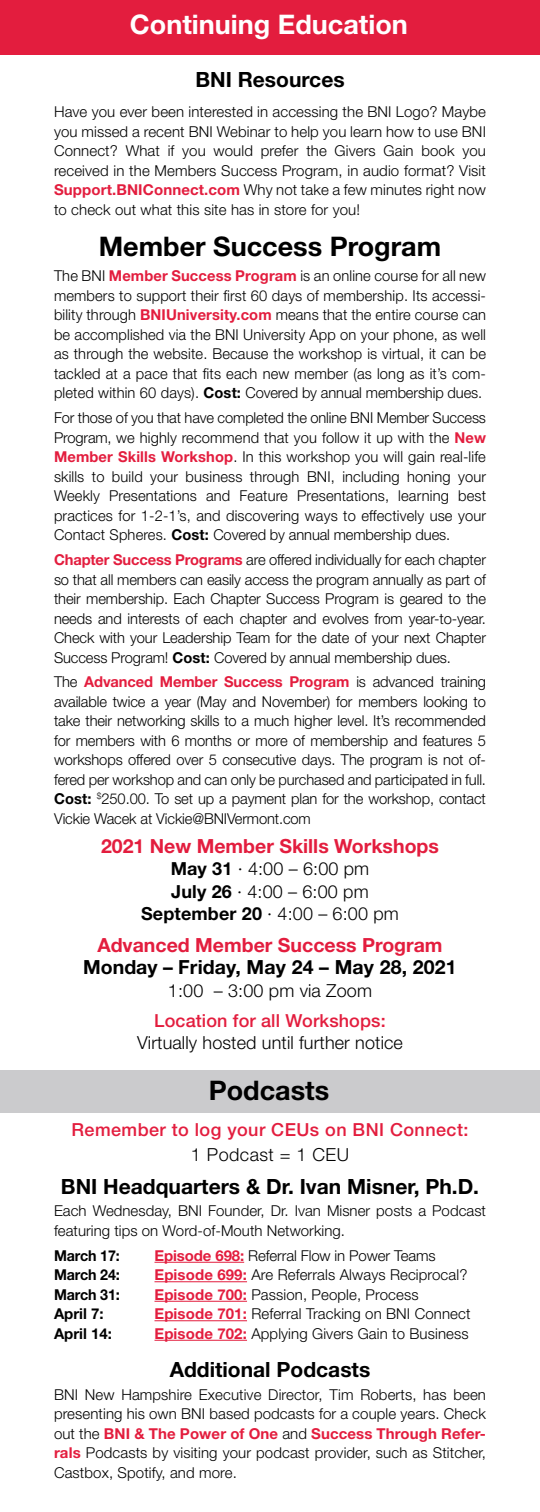
<style>
.page{position:relative;width:540px;height:1512px;background:#fff}
.page>*{position:absolute;margin:0;border:0;box-sizing:border-box;transform-origin:0 0}
.t1{font:700 27px "Helvetica Neue";color:#000}
.t2{font:700 27px "Helvetica Neue";color:#fff}
.t3{font:700 21px "Helvetica Neue";color:#000}
.t4{font:700 19.5px/22.5px "Helvetica Neue";color:#000;text-align:center}
.t5{font:700 19.5px "Helvetica Neue";color:#e31d3e}
.t6{font:300 18px/22.5px "Helvetica Neue";letter-spacing:.01em;color:#000;text-align:center}
.t7{font:500 18px "Helvetica Neue";letter-spacing:.025em;color:#e31d3e}
.t8{font:300 15px/19.5px "Helvetica Neue";letter-spacing:.005em;color:#000;text-align:justify}
.t9{font:700 15px "Helvetica Neue";letter-spacing:-.01em;color:#000;scale:.95 1}
.t10{font:700 15px "Helvetica Neue";letter-spacing:-.01em;color:#000}
.s1{font-weight:700;color:#e31d3e}
.s2{font-weight:700}
.s3{color:#e31d3e}
.s4{font-weight:500;color:#e31d3e}
</style>
<div class="page">
<div style="left:0;top:0;width:540px;height:54px;background:#e31d3e"></div>
<div style="left:0;top:1071px;width:540px;height:42px;background:#cbcbcd"></div>
<hr style="left:154px;top:1262px;width:90px;height:1px;background:#e31d3e">
<hr style="left:154px;top:1281px;width:93px;height:1px;background:#e31d3e">
<hr style="left:154px;top:1301px;width:93px;height:1px;background:#e31d3e">
<hr style="left:154px;top:1320px;width:93px;height:1px;background:#e31d3e">
<hr style="left:154px;top:1340px;width:93px;height:1px;background:#e31d3e">
<p class="t2" style="left:130px;top:8px;width:279px">Continuing Education</p>
<p class="t3" style="left:195px;top:66px;width:151px">BNI Resources</p>
<p class="t8" style="left:54px;top:102px;width:434px">Have you ever been interested in accessing the BNI Logo? Maybe you missed a recent BNI Webinar to help you learn how to use BNI Connect? What if you would prefer the Givers Gain book you received in the Members Success Program, in audio format? Visit <span class="s1">Support.BNIConnect.com</span> Why not take a few minutes right now to check out what this site has in store for you!</p>
<p class="t1" style="left:99px;top:230px;width:344px">Member Success Program</p>
<p class="t8" style="left:54px;top:266px;width:434px">The BNI <span class="s1">Member Success Program</span> is an online course for all new members to support their first 60 days of membership. Its accessi&shy;bility through <span class="s1">BNIUniversity.com</span> means that the entire course can be accomplished via the BNI University App on your phone, as well as through the website. Because the workshop is virtual, it can be tackled at a pace that fits each new member (as long as it’s com&shy;pleted within 60 days). <span class="s2">Cost:</span> Covered by annual membership dues.</p>
<p class="t8" style="left:54px;top:408px;width:434px">For those of you that have completed the online BNI Member Success Program, we highly recommend that you follow it up with the <span class="s1">New Member Skills Workshop</span>. In this workshop you will gain real-life skills to build your business through BNI, including honing your Weekly Presentations and Feature Presentations, learning best practices for 1-2-1’s, and discovering ways to effectively use your Contact Spheres. <span class="s2">Cost:</span> Covered by annual membership dues.</p>
<p class="t8" style="left:54px;top:550px;width:434px"><span class="s1">Chapter Success Programs</span> are offered individually for each chapter so that all members can easily access the program annually as part of their membership. Each Chapter Success Program is geared to the needs and interests of each chapter and evolves from year-to-year.<br>Check with your Leadership Team for the date of your next Chapter Success Program! <span class="s2">Cost:</span> Covered by annual membership dues.</p>
<p class="t8" style="left:54px;top:672px;width:434px">The <span class="s1">Advanced Member Success Program</span> is advanced training available twice a year (May and November) for members looking to take their networking skills to a much higher level. It’s recommended for members with 6 months or more of membership and features 5 workshops offered over 5 consecutive days. The program is not of&shy;fered per workshop and can only be purchased and participated in full.<br><span class="s2">Cost:</span> <sup>$</sup>250.00. To set up a payment plan for the workshop, contact Vickie Wacek at Vickie@BNIVermont.com</p>
<p class="t5" style="left:101px;top:834px;width:339px">2021 New Member Skills Workshops</p>
<p class="t6" style="left:141px;top:857px;width:259px"><span class="s2">May 31</span> · 4:00 – 6:00 pm<br><span class="s2">July 26</span> · 4:00 – 6:00 pm<br><span class="s2">September 20</span> · 4:00 – 6:00 pm</p>
<p class="t4" style="left:83px;top:933px;width:375px"><span class="s3">Advanced Member Success Program<br></span>Monday – Friday, May 24 – May 28, 2021</p>
<p class="t6" style="left:168px;top:979px;width:206px">1:00 – 3:00 pm via Zoom</p>
<p class="t6" style="left:137px;top:1009px;width:267px"><span class="s4">Location for all Workshops:<br></span>Virtually hosted until further notice</p>
<p class="t1" style="left:209px;top:1074px;width:122px">Podcasts</p>
<p class="t7" style="left:71px;top:1119px;width:399px">Remember to log your CEUs on BNI Connect:</p>
<p class="t6" style="left:191px;top:1143px;width:160px">1 Podcast = 1 CEU</p>
<p class="t3" style="left:61px;top:1173px;width:420px">BNI Headquarters &amp; Dr. Ivan Misner, Ph.D.</p>
<p class="t8" style="left:54px;top:1201px;width:434px">Each Wednesday, BNI Founder, Dr. Ivan Misner posts a Podcast featuring tips on Word-of-Mouth Networking.</p>
<p class="t9" style="left:54px;top:1246px;width:71px">March 17:</p>
<p class="t8" style="left:154px;top:1245px;width:283px"><span class="s1">Episode 698:</span> Referral Flow in Power Teams</p>
<p class="t9" style="left:54px;top:1266px;width:71px">March 24:</p>
<p class="t8" style="left:154px;top:1265px;width:314px"><span class="s1">Episode 699:</span> Are Referrals Always Reciprocal?</p>
<p class="t9" style="left:54px;top:1285px;width:71px">March 31:</p>
<p class="t8" style="left:154px;top:1284px;width:266px"><span class="s1">Episode 700:</span> Passion, People, Process</p>
<p class="t10" style="left:54px;top:1305px;width:51px">April 7:</p>
<p class="t8" style="left:154px;top:1304px;width:317px"><span class="s1">Episode 701:</span> Referral Tracking on BNI Connect</p>
<p class="t10" style="left:54px;top:1324px;width:60px">April 14:</p>
<p class="t8" style="left:154px;top:1323px;width:316px"><span class="s1">Episode 702:</span> Applying Givers Gain to Business</p>
<p class="t3" style="left:170px;top:1356px;width:202px">Additional Podcasts</p>
<p class="t8" style="left:54px;top:1384px;width:434px">BNI New Hampshire Executive Director, Tim Roberts, has been presenting his own BNI based podcasts for a couple years. Check out the <span class="s1">BNI &amp; The Power of One</span> and <span class="s1">Success Through Refer&shy;rals</span> Podcasts by visiting your podcast provider, such as Stitcher, Castbox, Spotify, and more.</p>
</div>
